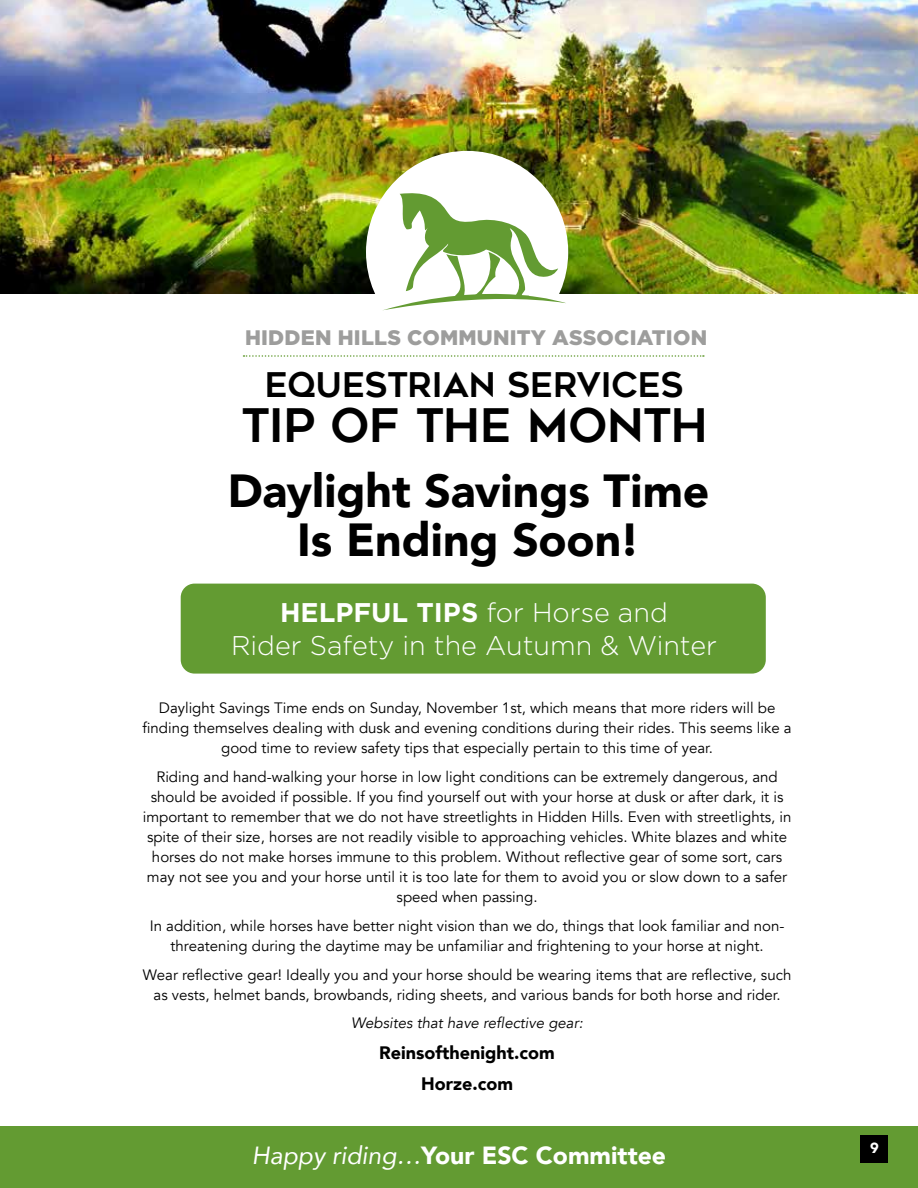
<style>
.page{position:relative;width:918px;height:1188px;background:#fff}
.page>*{position:absolute;margin:0;border:0;box-sizing:border-box;transform-origin:0 0}
.t1{font:900 46.35px/48.3px "Avenir";color:#000;text-align:center}
.t2{font:46.05px "Geometos";letter-spacing:-.01em;color:#000}
.t3{font:33.9px "Geometos";letter-spacing:-.01em;color:#000}
.t4{font:300 27px/33.3px "Gotham HTF";color:#fff;text-align:center}
.t5{font:900 24.75px "Avenir";color:#fff}
.t6{font:900 21px "Gotham HTF";letter-spacing:.01em;color:#9d9d9c}
.t7{font:900 18px/31px "Avenir";color:#000;text-align:center}
.t8{font:15px/20.1px "Avenir";color:#000;text-align:center}
.t9{font:italic 15px "Avenir";color:#000}
.t10{font:900 14.7px "Avenir";color:#fff}
.s1{font-weight:700}
.s2{font-weight:400;font-style:italic}
</style>
<div class="page">
<img style="left:0;top:0;width:918px;height:293px">
<div style="left:366px;top:151px;width:202px;height:202px;background:#fff;border-radius:50%"></div>
<svg style="left:382px;top:191px;width:184px;height:119px"></svg>
<div style="left:181px;top:584px;width:585px;height:90px;background:#639b32;border-radius:14px"></div>
<svg style="left:244px;top:355px;width:460px;height:2px"></svg>
<div style="left:0;top:1126px;width:918px;height:62px;background:#639b32"></div>
<div style="left:861px;top:1135px;width:27px;height:27px;background:#000"></div>
<h3 class="t6" style="left:245px;top:326px;width:464px">HIDDEN HILLS COMMUNITY ASSOCIATION</h3>
<h3 class="t3" style="left:265px;top:365px;width:420px">EQUESTRIAN SERVICES</h3>
<h2 class="t2" style="left:241px;top:400px;width:468px">TIP OF THE MONTH</h2>
<h1 class="t1" style="left:228px;top:466px;width:483px">Daylight Savings Time<br>Is Ending Soon!</h1>
<h3 class="t4" style="left:231px;top:596px;width:487px"><span class="s1">HELPFUL TIPS</span> for Horse and<br>Rider Safety in the Autumn &amp; Winter</h3>
<p class="t8" style="left:143px;top:698px;width:651px">Daylight Savings Time ends on Sunday, November 1st, which means that more riders will be finding themselves dealing with dusk and evening conditions during their rides. This seems like a good time to review safety tips that especially pertain to this time of year.</p>
<p class="t8" style="left:143px;top:767px;width:650px">Riding and hand-walking your horse in low light conditions can be extremely dangerous, and should be avoided if possible. If you find yourself out with your horse at dusk or after dark, it is important to remember that we do not have streetlights in Hidden Hills. Even with streetlights, in spite of their size, horses are not readily visible to approaching vehicles. White blazes and white horses do not make horses immune to this problem. Without reflective gear of some sort, cars may not see you and your horse until it is too late for them to avoid you or slow down to a safer speed when passing.</p>
<p class="t8" style="left:150px;top:916px;width:636px">In addition, while horses have better night vision than we do, things that look familiar and non&shy;threatening during the daytime may be unfamiliar and frightening to your horse at night.</p>
<p class="t8" style="left:143px;top:965px;width:650px">Wear reflective gear! Ideally you and your horse should be wearing items that are reflective, such as vests, helmet bands, browbands, riding sheets, and various bands for both horse and rider.</p>
<p class="t9" style="left:351px;top:1014px;width:233px">Websites that have reflective gear:</p>
<p class="t7" style="left:379px;top:1037px;width:177px">Reinsofthenight.com<br>Horze.com</p>
<h3 class="t5" style="left:252px;top:1134px;width:416px"><span class="s2">Happy riding…</span>Your ESC Committee</h3>
<p class="t10" style="left:870px;top:1136px;width:10px">59</p>
</div>
